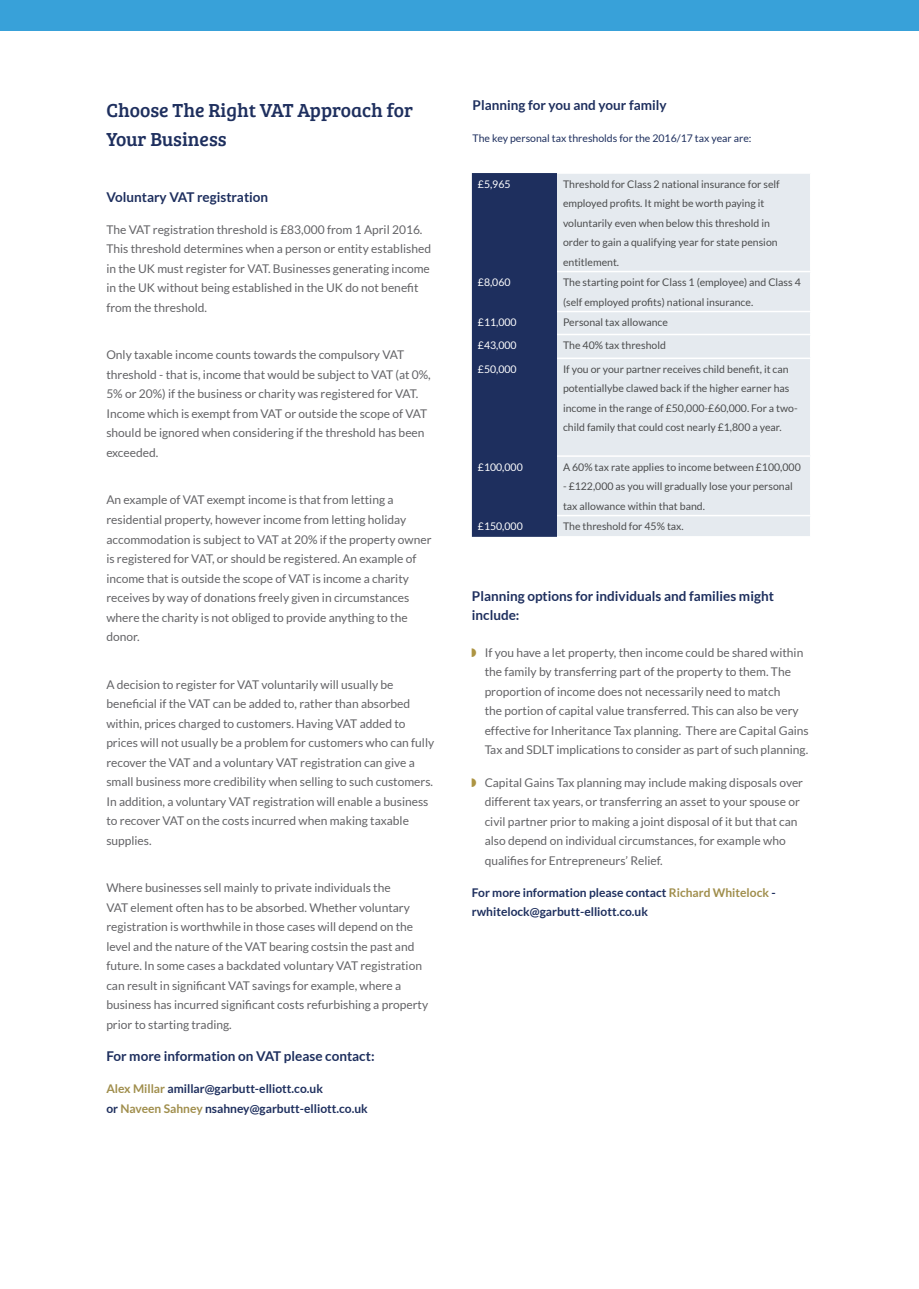
<style>
.page{position:relative;width:919px;height:1289px;background:#fff}
.page>*{position:absolute;margin:0;border:0;box-sizing:border-box;transform-origin:0 0}
.HEADING{font:19.5px/28.8px "Bree Serif";color:#1e2f5e}
.SUB_HEADING{font:700 13.5px/19.5px "Lato";color:#1e2f5e}
.BODY_TEXT{font:12px/19.5px "Lato";color:#636366}
.BULLET_POINT{font:12px/19.5px "Lato";color:#636366}
.SUB_HEADING-2{font:700 12px "Lato";color:#1e2f5e}
.BULLET_POINT-2{font:700 12px/19.5px "Lato";color:#1e2f5e}
.Table_-_BODY{font:10.5px/19.5px "Lato";color:#4b4c4d}
.SUB_HEADING-3{font:10.5px "Lato";color:#1e2f5e}
.Table_-_LEFT_HEADER{font:10.5px "Lato";color:#fff}
.s1{color:#a08e4c}
</style>
<div class="page">
<div style="left:0;top:0;width:918px;height:31px;background:#38a1d9"></div>
<div style="left:472px;top:173px;width:85px;height:364px;background:#1e2f5e"></div>
<div style="left:557px;top:174px;width:253px;height:362px;background:#e5eaef"></div>
<hr style="left:557px;top:357px;width:254px;height:2px;background:#fff">
<hr style="left:557px;top:455px;width:254px;height:2px;background:#fff">
<hr style="left:557px;top:515px;width:254px;height:1px;background:#fff">
<hr style="left:557px;top:311px;width:254px;height:1px;background:#fff">
<hr style="left:557px;top:334px;width:254px;height:1px;background:#fff">
<hr style="left:557px;top:271px;width:254px;height:1px;background:#fff">
<p class="HEADING" style="left:106px;top:95px;width:308px">Choose The Right VAT Approach for<br>Your Business</p>
<p class="SUB_HEADING" style="left:106px;top:187px;width:163px">Voluntary VAT registration</p>
<p class="BODY_TEXT" style="left:106px;top:220px;width:326px">The VAT registration threshold is £83,000 from 1 April 2016.<br>This threshold determines when a person or entity established in the UK must register for VAT. Businesses generating income in the UK without being established in the UK do not benefit from the threshold.</p>
<p class="BODY_TEXT" style="left:106px;top:345px;width:326px">Only taxable income counts towards the compulsory VAT threshold - that is, income that would be subject to VAT (at 0%, 5% or 20%) if the business or charity was registered for VAT.<br>Income which is exempt from VAT or outside the scope of VAT should be ignored when considering if the threshold has been exceeded.</p>
<p class="BODY_TEXT" style="left:106px;top:490px;width:327px">An example of VAT exempt income is that from letting a residential property, however income from letting holiday accommodation is subject to VAT at 20% if the property owner is registered for VAT, or should be registered. An example of income that is outside the scope of VAT is income a charity receives by way of donations freely given in circumstances where the charity is not obliged to provide anything to the donor.</p>
<p class="BODY_TEXT" style="left:106px;top:674px;width:329px">A decision to register for VAT voluntarily will usually be beneficial if the VAT can be added to, rather than absorbed within, prices charged to customers. Having VAT added to prices will not usually be a problem for customers who can fully recover the VAT and a voluntary VAT registration can give a small business more credibility when selling to such customers.<br>In addition, a voluntary VAT registration will enable a business to recover VAT on the costs incurred when making taxable supplies.</p>
<p class="BODY_TEXT" style="left:106px;top:878px;width:323px">Where businesses sell mainly to private individuals the<br>VAT element often has to be absorbed. Whether voluntary registration is worthwhile in those cases will depend on the level and the nature of the VAT bearing costsin the past and future. In some cases a backdated voluntary VAT registration can result in significant VAT savings for example, where a business has incurred significant costs refurbishing a property prior to starting trading.</p>
<p class="SUB_HEADING" style="left:106px;top:1046px;width:270px">For more information on VAT please contact:</p>
<p class="SUB_HEADING-2" style="left:106px;top:1082px;width:218px"><span class="s1">Alex Millar</span> amillar@garbutt-elliott.co.uk</p>
<p class="SUB_HEADING-2" style="left:106px;top:1101px;width:263px">or <span class="s1">Naveen Sahney</span> nsahney@garbutt-elliott.co.uk</p>
<p class="SUB_HEADING" style="left:472px;top:95px;width:196px">Planning for you and your family</p>
<p class="SUB_HEADING-3" style="left:472px;top:133px;width:280px">The key personal tax thresholds for the 2016/17 tax year are:</p>
<p class="Table_-_LEFT_HEADER" style="left:478px;top:178px;width:34px">£5,965</p>
<p class="Table_-_BODY" style="left:563px;top:174px;width:218px">Threshold for Class 2 national insurance for self employed profits. It might be worth paying it voluntarily even when below this threshold in order to gain a qualifying year for state pension entitlement.</p>
<p class="Table_-_LEFT_HEADER" style="left:478px;top:276px;width:34px">£8,060</p>
<p class="Table_-_BODY" style="left:563px;top:272px;width:239px">The starting point for Class 1 (employee) and Class 4 (self employed profits) national insurance.</p>
<p class="Table_-_LEFT_HEADER" style="left:478px;top:316px;width:40px">£11,000</p>
<p class="Table_-_BODY" style="left:563px;top:312px;width:106px">Personal tax allowance</p>
<p class="Table_-_LEFT_HEADER" style="left:478px;top:339px;width:40px">£43,000</p>
<p class="Table_-_BODY" style="left:563px;top:335px;width:104px">The 40% tax threshold</p>
<p class="Table_-_LEFT_HEADER" style="left:478px;top:363px;width:40px">£50,000</p>
<p class="Table_-_BODY" style="left:563px;top:359px;width:236px">If you or your partner receives child benefit, it can potentiallybe clawed back if the higher earner has income in the range of £50,000-£60,000. For a two&shy;child family that could cost nearly £1,800 a year.</p>
<p class="Table_-_LEFT_HEADER" style="left:478px;top:461px;width:46px">£100,000</p>
<p class="Table_-_BODY" style="left:563px;top:457px;width:239px">A 60% tax rate applies to income between £100,000</p>
<p class="Table_-_BODY" style="left:563px;top:476px;width:231px">- £122,000 as you will gradually lose your personal tax allowance within that band.</p>
<p class="Table_-_LEFT_HEADER" style="left:478px;top:520px;width:46px">£150,000</p>
<p class="Table_-_BODY" style="left:563px;top:516px;width:122px">The threshold for 45% tax.</p>
<p class="SUB_HEADING" style="left:472px;top:586px;width:303px">Planning options for individuals and families might include:</p>
<p class="BULLET_POINT" style="left:484px;top:642px;width:325px">If you have a let property, then income could be shared within the family by transferring part of the property to them. The proportion of income does not necessarily need to match<br>the portion of capital value transferred. This can also be very effective for Inheritance Tax planning. There are Capital Gains Tax and SDLT implications to consider as part of such planning.</p>
<p class="BULLET_POINT" style="left:484px;top:772px;width:320px">Capital Gains Tax planning may include making disposals over different tax years, or transferring an asset to your spouse or civil partner prior to making a joint disposal of it but that can also depend on individual circumstances, for example who qualifies for Entrepreneurs’ Relief.</p>
<p class="BULLET_POINT-2" style="left:472px;top:882px;width:305px">For more information please contact <span class="s1">Richard Whitelock</span> - rwhitelock@garbutt-elliott.co.uk</p>
</div>
